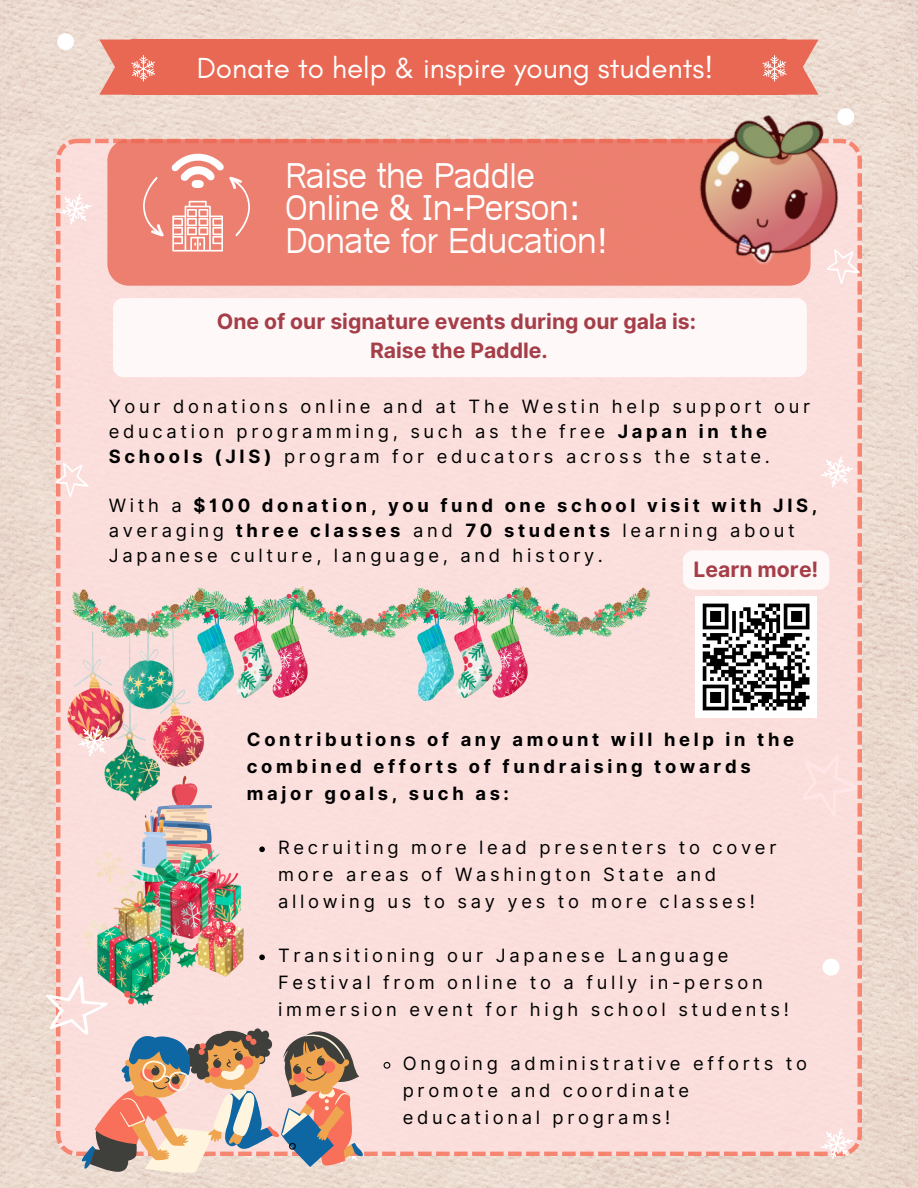
<style>
.page{position:relative;width:918px;height:1188px;background:#fff}
.page>*{position:absolute;margin:0;border:0;box-sizing:border-box;transform-origin:0 0}
.t1{font:700 33.9px "Hanuman";color:#fff}
.t2{font:29.55px "Glacial Indifference";color:#fff}
.t3{font:700 21.15px "Inter";color:#a53e48}
.t4{font:18.3px/27px "Inter";letter-spacing:.2em;color:#000}
.t5{font:700 18.3px/27px "Inter";letter-spacing:.2em;color:#000}
.s1{font-weight:700}
</style>
<div class="page">
<img style="left:0;top:0;width:918px;height:1188px">
<svg style="left:862px;top:741px;width:6px;height:82px"></svg>
<div style="left:56px;top:139px;width:805px;height:1017px;background:#fbdfdc"></div>
<svg style="left:141px;top:774px;width:72px;height:76px;background:#c9b8b9"></svg>
<img style="left:66px;top:613px;width:139px;height:188px">
<img style="left:198px;top:587px;width:110px;height:113px">
<img style="left:417px;top:587px;width:111px;height:113px">
<img style="left:299px;top:588px;width:134px;height:50px">
<img style="left:516px;top:587px;width:134px;height:49px">
<img style="left:72px;top:588px;width:134px;height:50px">
<img style="left:83px;top:850px;width:161px;height:118px">
<div style="left:695px;top:596px;width:122px;height:122px;background:#fff"></div>
<svg style="left:702px;top:603px;width:108px;height:108px"></svg>
<div style="left:683px;top:550px;width:146px;height:40px;background:#fef8f8;border-radius:11px"></div>
<div style="left:131px;top:40px;width:656px;height:55px;background:#e96854"></div>
<svg style="left:99px;top:40px;width:56px;height:55px"></svg>
<svg style="left:762px;top:40px;width:57px;height:29px"></svg>
<div style="left:57px;top:33px;width:17px;height:17px;background:#fff;border-radius:50%"></div>
<div style="left:822px;top:959px;width:17px;height:17px;background:#fff;border-radius:50%"></div>
<svg style="left:49px;top:454px;width:45px;height:47px;background:#f8dad6"></svg>
<svg style="left:76px;top:721px;width:37px;height:40px"></svg>
<svg style="left:819px;top:1124px;width:37px;height:39px"></svg>
<svg style="left:819px;top:452px;width:37px;height:40px"></svg>
<svg style="left:57px;top:189px;width:37px;height:40px"></svg>
<div style="left:107px;top:139px;width:704px;height:147px;background:#ec7f6f;border-radius:21px"></div>
<svg style="left:143px;top:176px;width:21px;height:60px"></svg>
<svg style="left:171px;top:153px;width:79px;height:98px"></svg>
<img style="left:652px;top:69px;width:240px;height:241px">
<svg style="left:113px;top:298px;width:694px;height:79px"></svg>
<svg style="left:259px;top:846px;width:6px;height:6px"></svg>
<svg style="left:259px;top:954px;width:6px;height:6px"></svg>
<svg style="left:383px;top:1061px;width:8px;height:9px"></svg>
<svg style="left:31px;top:968px;width:334px;height:206px;background:#d8beb3"></svg>
<p class="t2" style="left:197px;top:50px;width:518px">Donate to help &amp; inspire young students!</p>
<p class="t1" style="left:286px;top:154px;width:251px">Raise the Paddle</p>
<p class="t1" style="left:286px;top:187px;width:297px">Online &amp; In-Person:</p>
<p class="t1" style="left:286px;top:220px;width:324px">Donate for Education!</p>
<p class="t3" style="left:217px;top:308px;width:481px">One of our signature events during our gala is:</p>
<p class="t3" style="left:370px;top:338px;width:179px">Raise the Paddle.</p>
<p class="t4" style="left:109px;top:394px;width:703px;line-height:24.8px">Your donations online and at The Westin help support our education programming, such as the free <span class="s1">Japan in the<br>Schools (JIS)</span> program for educators across the state.</p>
<p class="t4" style="left:109px;top:493px;width:710px;line-height:24.8px">With a <span class="s1">$100 donation, you fund one school visit with JIS, </span>averaging <span class="s1">three classes</span> and <span class="s1">70 students</span> learning about<br>Japanese culture, language, and history.</p>
<p class="t3" style="left:694px;top:557px;width:126px">Learn more!</p>
<p class="t5" style="left:247px;top:726px;width:549px">Contributions of any amount will help in the combined efforts of fundraising towards major goals, such as:</p>
<p class="t4" style="left:278px;top:834px;width:500px">Recruiting more lead presenters to cover more areas of Washington State and allowing us to say yes to more classes!</p>
<p class="t4" style="left:278px;top:942px;width:512px">Transitioning our Japanese Language<br>Festival from online to a fully in-person immersion event for high school students!</p>
<p class="t4" style="left:403px;top:1050px;width:406px">Ongoing administrative efforts to promote and coordinate educational programs!</p>
</div>
